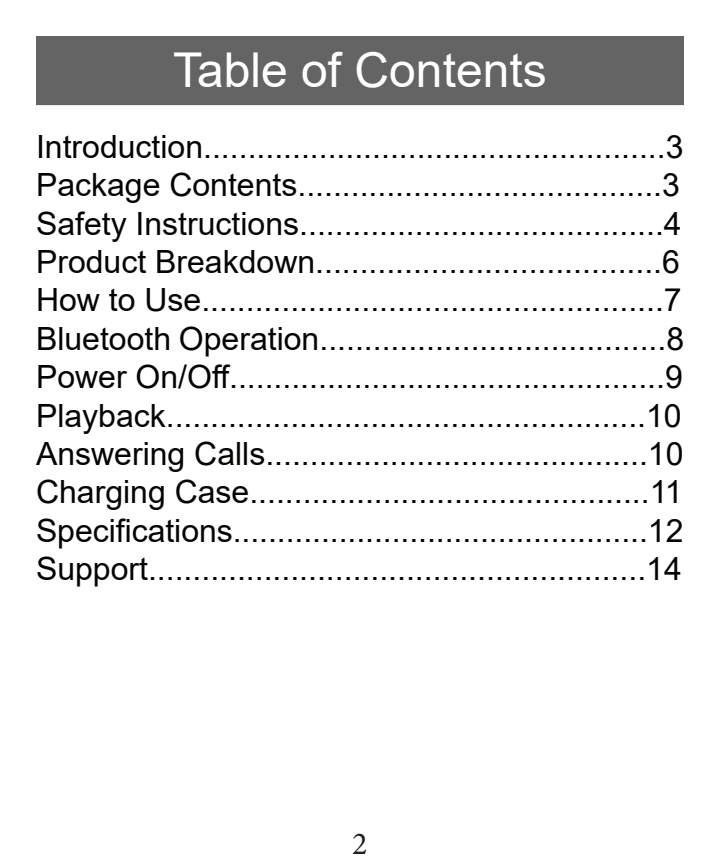
<style>
.page{position:relative;width:720px;height:864px;background:#fff}
.page>*{position:absolute;margin:0;border:0;box-sizing:border-box;transform-origin:0 0}
.t1{font:48px "Arial";color:#fff}
.t2{font:32px "Arial";color:#040503}
.t3{font:32px "Minion Pro";color:#231f20}
.s1{font-style:inherit}
</style>
<div class="page">
<div style="left:38px;top:38px;width:644px;height:65px;background:#646464"></div>
<div style="left:36px;top:36px;width:648px;height:69px;border:4px solid #646464"></div>
<p class="t1" style="left:173px;top:37px;width:375px">Table of Contents</p>
<p class="t2" style="left:36px;top:125px;width:649px">Introduction....................................................3</p>
<p class="t2" style="left:36px;top:163px;width:645px">Package Contents.........................................3</p>
<p class="t2" style="left:36px;top:201px;width:647px">Safety Instructions.........................................4</p>
<p class="t2" style="left:36px;top:240px;width:645px">Product Breakdown.......................................6</p>
<p class="t2" style="left:36px;top:278px;width:647px">How to Use....................................................7</p>
<p class="t2" style="left:36px;top:317px;width:650px">Bluetooth Operation.......................................8</p>
<p class="t2" style="left:36px;top:355px;width:648px">Power On/Off.................................................9</p>
<p class="t2" style="left:36px;top:393px;width:647px">Playback......................................................10</p>
<p class="t2" style="left:36px;top:432px;width:649px">Answering Calls...........................................10</p>
<p class="t2" style="left:36px;top:470px;width:648px">Charging Case...........................................<span class="s1">.</span>.11</p>
<p class="t2" style="left:36px;top:509px;width:649px">Specifications...............................................12</p>
<p class="t2" style="left:36px;top:547px;width:647px">Support........................................................14</p>
<p class="t3" style="left:352px;top:822px;width:17px">2</p>
</div>
